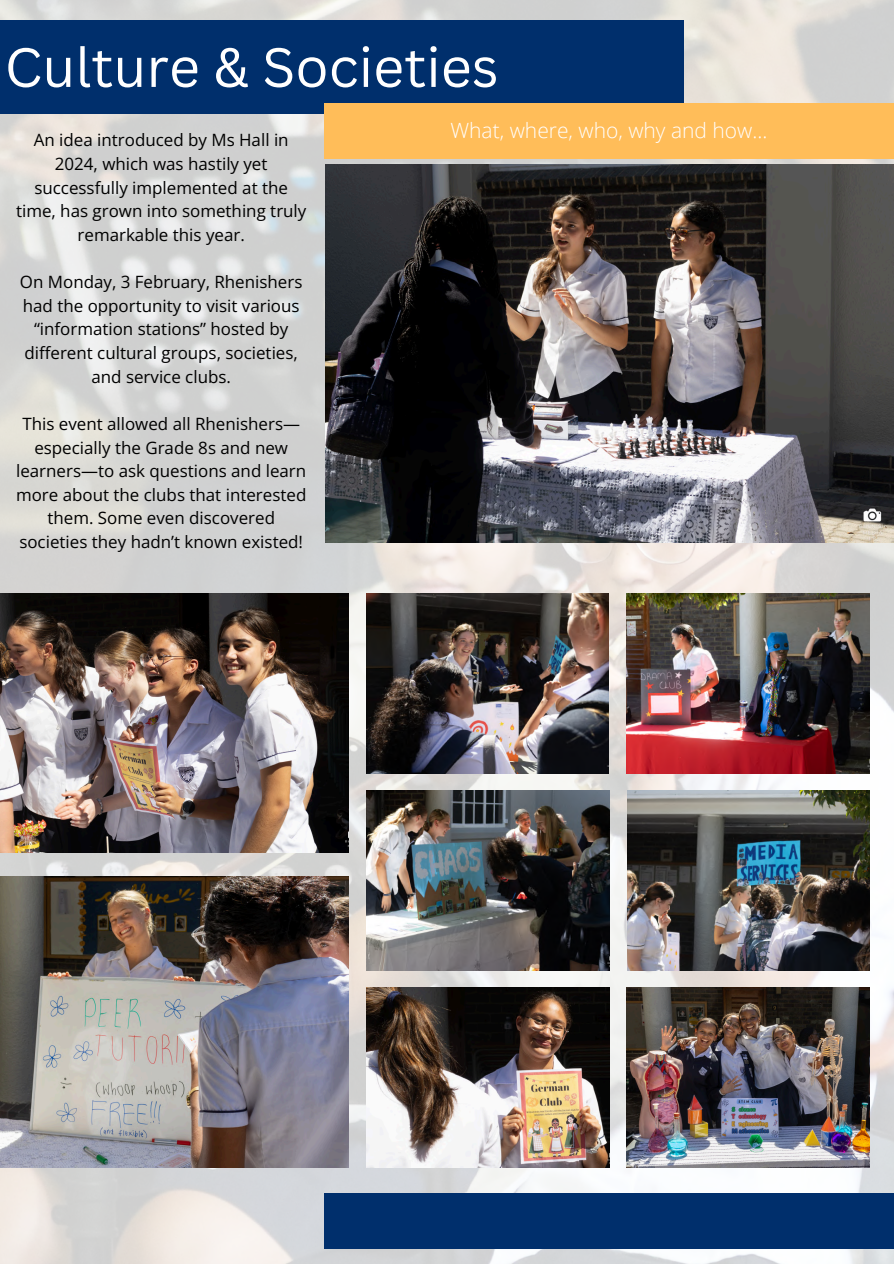
<style>
.page{position:relative;width:894px;height:1264px;background:#fff}
.page>*{position:absolute;margin:0;border:0;box-sizing:border-box;transform-origin:0 0}
.t1{font:54px "Canva Sans";color:#fff}
.t2{font:300 21px "Open Sans";color:#fff}
.t3{font:16.95px/23.7px "Open Sans";color:#000;text-align:center}
</style>
<div class="page">
<img style="left:0;top:0;width:893px;height:1263px">
<div style="left:0;top:21px;width:683px;height:93px;background:#002f6c"></div>
<div style="left:324px;top:103px;width:569px;height:56px;background:#ffbd59"></div>
<div style="left:324px;top:1193px;width:569px;height:55px;background:#002f6c"></div>
<img style="left:325px;top:165px;width:568px;height:378px">
<img style="left:0;top:876px;width:348px;height:291px">
<img style="left:0;top:594px;width:348px;height:258px">
<img style="left:366px;top:594px;width:242px;height:179px">
<img style="left:366px;top:790px;width:243px;height:180px">
<img style="left:366px;top:987px;width:243px;height:180px">
<img style="left:626px;top:594px;width:243px;height:179px">
<img style="left:626px;top:987px;width:243px;height:180px">
<img style="left:627px;top:790px;width:242px;height:180px">
<p class="t1" style="left:4px;top:29px;width:495px">Culture &amp; Societies</p>
<h1 class="t2" style="left:450px;top:116px;width:318px">What, where, who, why and how...</h1>
<h2 class="t3" style="left:16px;top:128px;width:292px">An idea introduced by Ms Hall in<br>2024, which was hastily yet successfully implemented at the time, has grown into something truly remarkable this year.</h2>
<p class="t3" style="left:20px;top:270px;width:284px">On Monday, 3 February, Rhenishers had the opportunity to visit various “information stations” hosted by different cultural groups, societies, and service clubs.</p>
<p class="t3" style="left:16px;top:411px;width:292px">This event allowed all Rhenishers— especially the Grade 8s and new learners—to ask questions and learn more about the clubs that interested them. Some even discovered societies they hadn’t known existed!</p>
</div>
